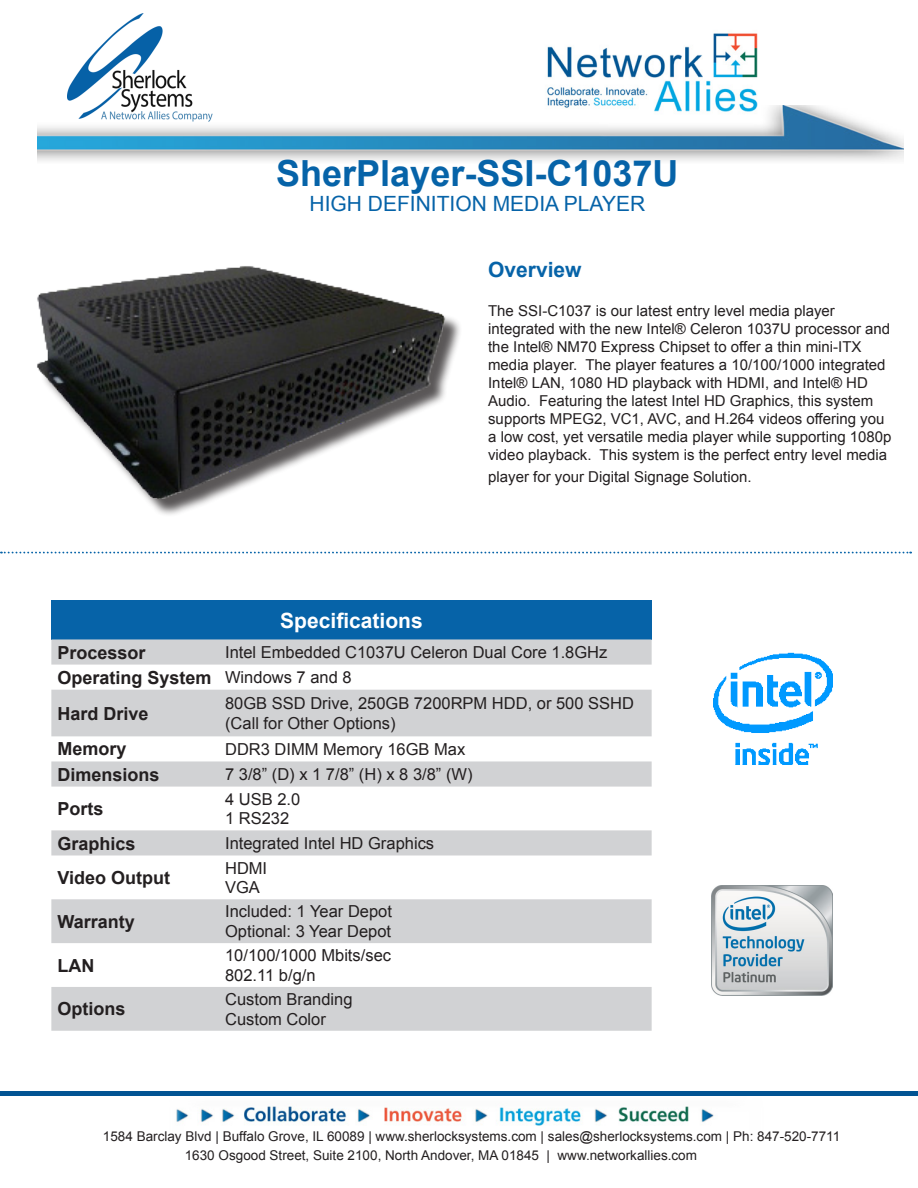
<style>
.page{position:relative;width:918px;height:1188px;background:#fff}
.page>*{position:absolute;margin:0;border:0;box-sizing:border-box;transform-origin:0 0}
.t1{font:700 36px "Arial";color:#0663a8}
.t2{font:21px "Arial";color:#0663a8}
.t3{font:700 21px "Arial";color:#fff}
.t4{font:700 21px "Arial";color:#0663a8}
.t5{font:700 18px "Arial";color:#231f20}
.t6{font:16.5px/19.8px "Arial";color:#231f20}
.t7{font:15px/18px "Arial";color:#231f20}
.t8{font:13.5px "Arial";color:#231f20}
</style>
<div class="page">
<img style="left:547px;top:33px;width:211px;height:73px">
<img style="left:37px;top:106px;width:867px;height:55px">
<img style="left:176px;top:1106px;width:538px;height:20px">
<hr style="left:0;top:1091px;width:918px;height:4px;background:#025493">
<img style="left:67px;top:14px;width:152px;height:107px">
<svg style="left:1px;top:552px;width:910px;height:2px"></svg>
<img style="left:37px;top:266px;width:423px;height:249px">
<img style="left:711px;top:886px;width:121px;height:110px">
<svg style="left:713px;top:652px;width:119px;height:112px"></svg>
<div style="left:51px;top:600px;width:601px;height:39px;background:#0663a8"></div>
<svg style="left:51px;top:639px;width:601px;height:392px;fill:#d1d2d4"></svg>
<p class="t1" style="left:276px;top:149px;width:404px">SherPlayer-SSI-C1037U</p>
<p class="t2" style="left:310px;top:190px;width:337px">HIGH DEFINITION MEDIA PLAYER</p>
<p class="t3" style="left:280px;top:606px;width:144px">Specifications</p>
<p class="t4" style="left:488px;top:255px;width:95px">Overview</p>
<p class="t7" style="left:488px;top:302px;width:405px">The SSI-C1037 is our latest entry level media player integrated with the new Intel® Celeron 1037U processor and the Intel® NM70 Express Chipset to offer a thin mini-ITX media player. The player features a 10/100/1000 integrated Intel® LAN, 1080 HD playback with HDMI, and Intel® HD Audio. Featuring the latest Intel HD Graphics, this system supports MPEG2, VC1, AVC, and H.264 videos offering you a low cost, yet versatile media player while supporting 1080p video playback. This system is the perfect entry level media</p>
<p class="t7" style="left:488px;top:468px;width:265px">player for your Digital Signage Solution.</p>
<p class="t5" style="left:57px;top:640px;width:90px">Processor</p>
<p class="t6" style="left:225px;top:643px;width:384px">Intel Embedded C1037U Celeron Dual Core 1.8GHz</p>
<p class="t5" style="left:57px;top:665px;width:156px">Operating System</p>
<p class="t6" style="left:225px;top:668px;width:128px">Windows 7 and 8</p>
<p class="t5" style="left:57px;top:701px;width:93px">Hard Drive</p>
<p class="t6" style="left:225px;top:694px;width:410px">80GB SSD Drive, 250GB 7200RPM HDD, or 500 SSHD (Call for Other Options)</p>
<p class="t5" style="left:57px;top:737px;width:71px">Memory</p>
<p class="t6" style="left:225px;top:739px;width:242px">DDR3 DIMM Memory 16GB Max</p>
<p class="t5" style="left:57px;top:762px;width:104px">Dimensions</p>
<p class="t6" style="left:225px;top:765px;width:249px">7 3/8” (D) x 1 7/8” (H) x 8 3/8” (W)</p>
<p class="t5" style="left:57px;top:797px;width:48px">Ports</p>
<p class="t6" style="left:225px;top:789px;width:77px">4 USB 2.0</p>
<p class="t6" style="left:225px;top:809px;width:66px">1 RS232</p>
<p class="t5" style="left:57px;top:831px;width:80px">Graphics</p>
<p class="t6" style="left:225px;top:833px;width:211px">Integrated Intel HD Graphics</p>
<p class="t5" style="left:57px;top:866px;width:114px">Video Output</p>
<p class="t6" style="left:225px;top:858px;width:44px">HDMI</p>
<p class="t6" style="left:225px;top:878px;width:36px">VGA</p>
<p class="t5" style="left:57px;top:909px;width:79px">Warranty</p>
<p class="t5" style="left:57px;top:953px;width:38px">LAN</p>
<p class="t5" style="left:57px;top:997px;width:70px">Options</p>
<p class="t6" style="left:225px;top:902px;width:168px">Included: 1 Year Depot</p>
<p class="t6" style="left:225px;top:922px;width:168px">Optional: 3 Year Depot</p>
<p class="t6" style="left:225px;top:946px;width:168px">10/100/1000 Mbits/sec</p>
<p class="t6" style="left:225px;top:965px;width:92px">802.11 b/g/n</p>
<p class="t6" style="left:225px;top:989px;width:129px">Custom Branding</p>
<p class="t6" style="left:225px;top:1009px;width:102px">Custom Color</p>
<p class="t8" style="left:103px;top:1128px;width:739px">1584 Barclay Blvd | Buffalo Grove, IL 60089 | www.sherlocksystems.com | sales@sherlocksystems.com | Ph: 847-520-7711</p>
<p class="t8" style="left:185px;top:1147px;width:514px">1630 Osgood Street, Suite 2100, North Andover, MA 01845 | www.networkallies.com</p>
</div>
